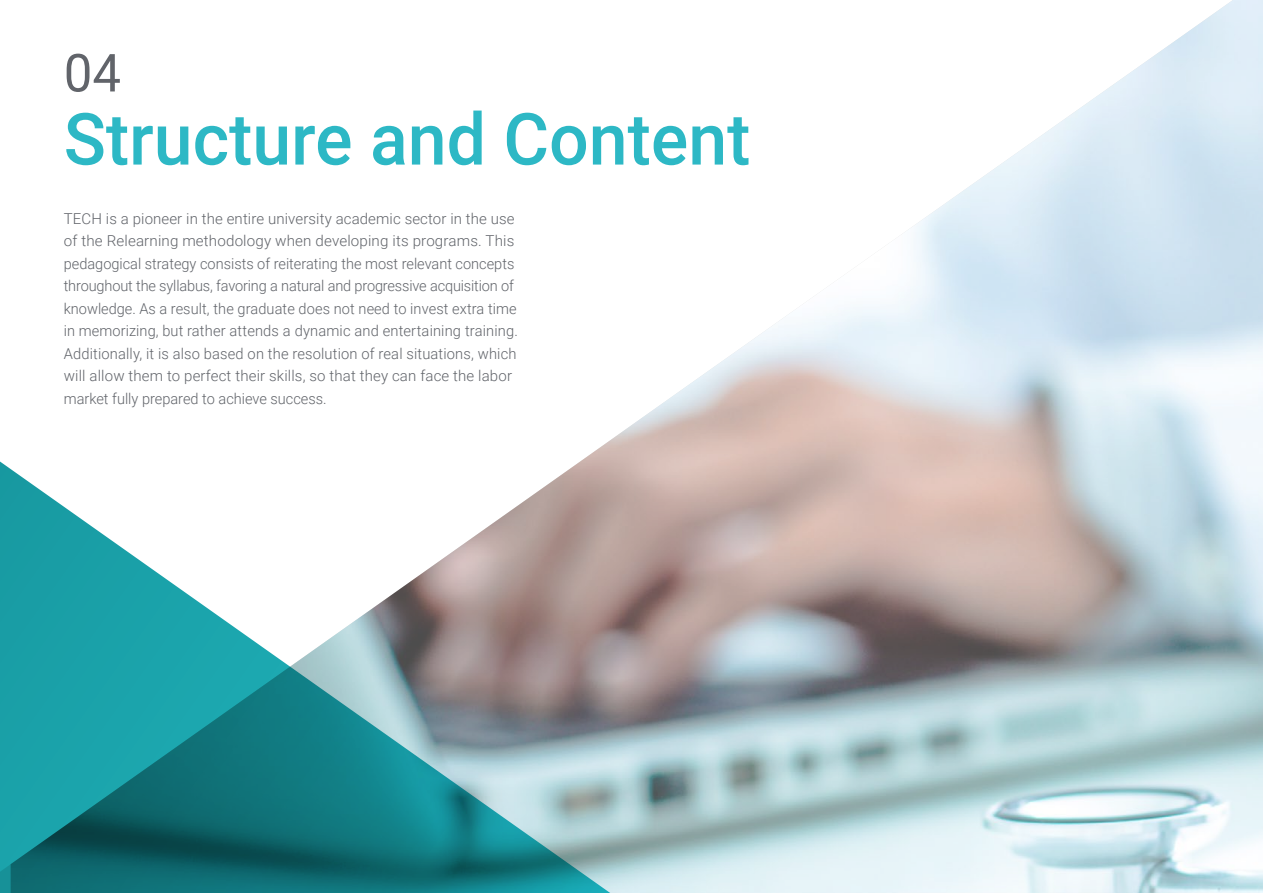
<style>
.page{position:relative;width:1263px;height:893px;background:#fff}
.page>*{position:absolute;margin:0;border:0;box-sizing:border-box;transform-origin:0 0}
.t1{font:500 72px "Roboto";color:#2db8c5}
.t2{font:52.5px "Roboto";color:#61646a}
.t3{font:300 15px/22.5px "Roboto";letter-spacing:.005em;color:#61646a}
</style>
<div class="page">
<img style="left:602px;top:0;width:661px;height:893px">
<svg style="left:0;top:446px;width:640px;height:447px"></svg>
<h2 class="t2" style="left:64px;top:36px;width:59px">04</h2>
<h1 class="t1" style="left:64px;top:89px;width:688px">Structure and Content</h1>
<p class="t3" style="left:64px;top:207px;width:456px">TECH is a pioneer in the entire university academic sector in the use of the Relearning methodology when developing its programs. This pedagogical strategy consists of reiterating the most relevant concepts throughout the syllabus, favoring a natural and progressive acquisition of knowledge. As a result, the graduate does not need to invest extra time in memorizing, but rather attends a dynamic and entertaining training.<br>Additionally, it is also based on the resolution of real situations, which will allow them to perfect their skills, so that they can face the labor market fully prepared to achieve success.</p>
</div>
